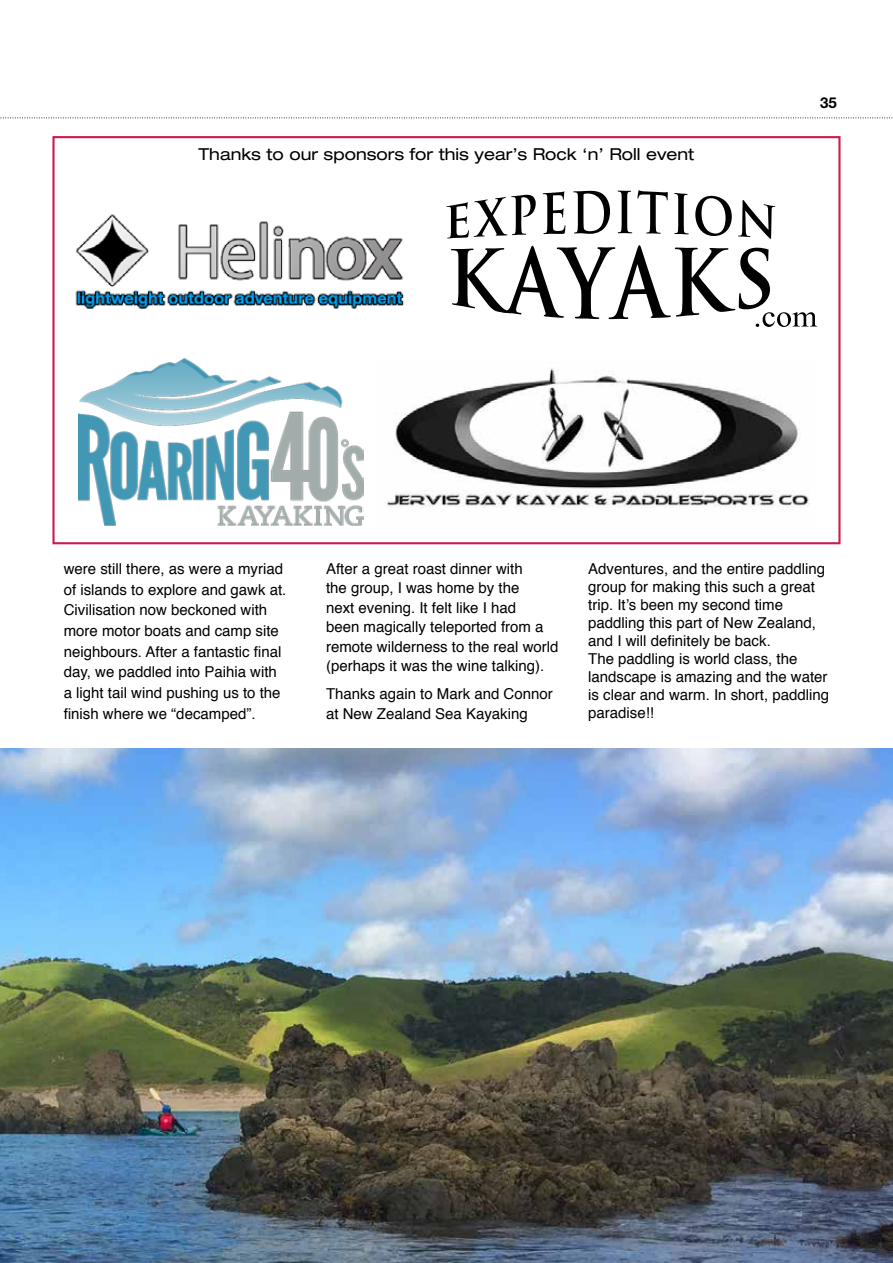
<style>
.page{position:relative;width:893px;height:1263px;background:#fff}
.page>*{position:absolute;margin:0;border:0;box-sizing:border-box;transform-origin:0 0}
.t1{font:expanded 16.5px "Helvetica Neue";color:#000}
.t2{font:15px/18px "Helvetica";color:#000}
.t3{font:700 15px "Helvetica Neue";color:#000}
</style>
<div class="page">
<svg style="left:0;top:118px;width:893px;height:1px"></svg>
<div style="left:52px;top:136px;width:788px;height:408px;border:2px solid #cd1d4e"></div>
<img style="left:0;top:748px;width:893px;height:515px">
<img style="left:387px;top:368px;width:422px;height:140px">
<img style="left:79px;top:358px;width:284px;height:168px">
<svg style="left:446px;top:194px;width:90px;height:44px"></svg>
<svg style="left:543px;top:191px;width:22px;height:43px"></svg>
<svg style="left:573px;top:191px;width:37px;height:43px"></svg>
<svg style="left:618px;top:190px;width:50px;height:44px"></svg>
<svg style="left:674px;top:193px;width:15px;height:41px"></svg>
<svg style="left:695px;top:195px;width:37px;height:41px"></svg>
<svg style="left:738px;top:200px;width:37px;height:39px"></svg>
<svg style="left:451px;top:245px;width:366px;height:82px"></svg>
<img style="left:75px;top:214px;width:329px;height:95px">
<p class="t1" style="left:199px;top:144px;width:497px">Thanks to our sponsors for this year’s Rock ‘n’ Roll event</p>
<p class="t3" style="left:820px;top:93px;width:18px">35</p>
<p class="t2" style="left:64px;top:559px;width:224px;line-height:20.7px">were still there, as were a myriad of islands to explore and gawk at.<br>Civilisation now beckoned with more motor boats and camp site neighbours. After a fantastic final day, we paddled into Paihia with a light tail wind pushing us to the finish where we “decamped”.</p>
<p class="t2" style="left:326px;top:559px;width:234px;line-height:19.5px">After a great roast dinner with<br>the group, I was home by the<br>next evening. It felt like I had<br>been magically teleported from a remote wilderness to the real world (perhaps it was the wine talking).</p>
<p class="t2" style="left:326px;top:685px;width:228px;line-height:19.5px">Thanks again to Mark and Connor at New Zealand Sea Kayaking</p>
<p class="t2" style="left:588px;top:560px;width:242px">Adventures, and the entire paddling group for making this such a great trip. It’s been my second time paddling this part of New Zealand, and I will definitely be back.<br>The paddling is world class, the landscape is amazing and the water is clear and warm. In short, paddling paradise!!</p>
</div>
